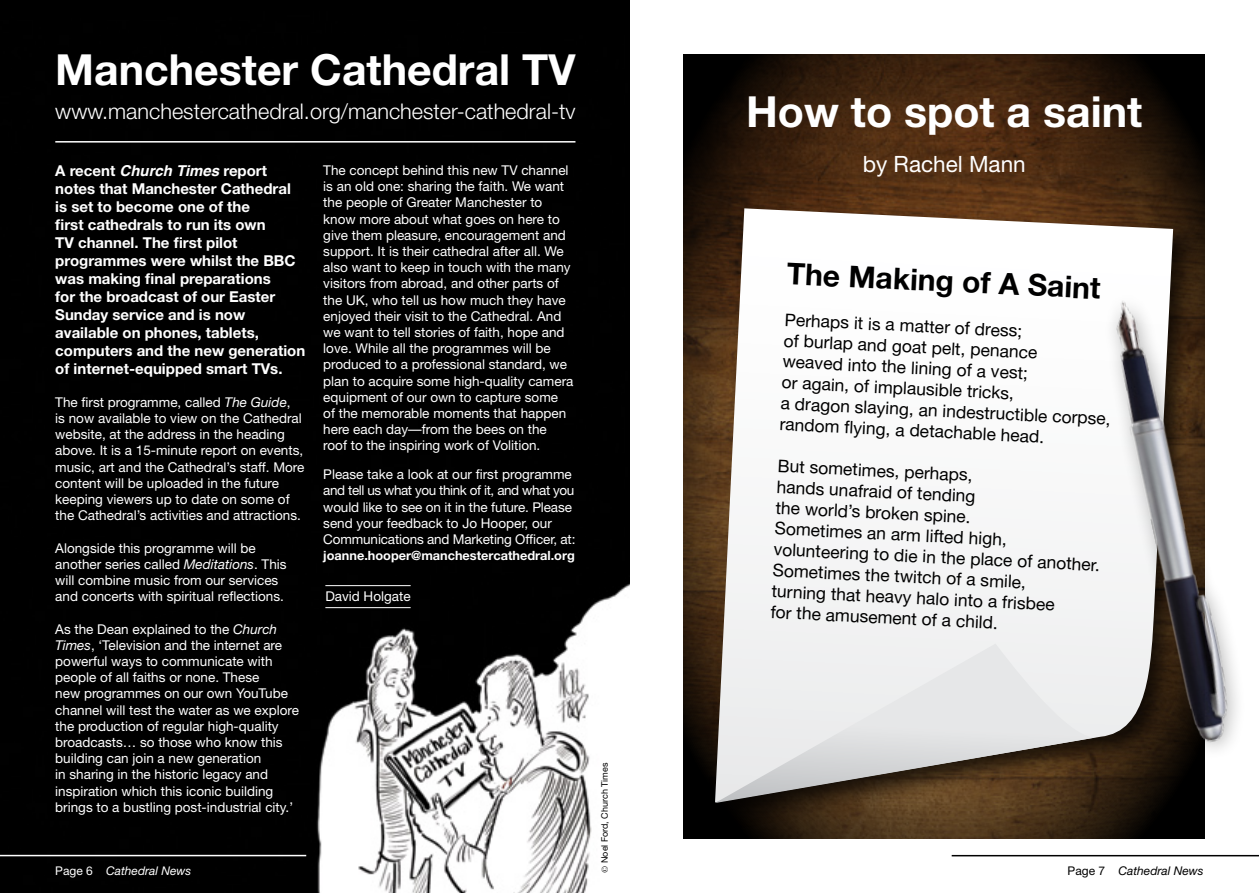
<style>
.page{position:relative;width:1259px;height:893px;background:#fff}
.page>*{position:absolute;margin:0;border:0;box-sizing:border-box;transform-origin:0 0}
.t1{font:700 42.9px "Helvetica Neue";color:#fff}
.t2{font:700 30px "Helvetica Neue";color:#000}
.t3{font:22.5px "Helvetica Neue";color:#fff}
.t4{font:300 21.6px "Helvetica Neue";color:#fff}
.t5{font:17.4px/20.9px "Helvetica Neue";color:#000}
.t6{font:700 15px/18px "Helvetica Neue";color:#fff}
.t7{font:13.5px/16.2px "Helvetica Neue";color:#fff}
.t8{font:700 12.75px "Helvetica Neue";color:#fff}
.t9{font:italic 12px "Helvetica Neue";color:#fff}
.t10{font:italic 12px "Helvetica Neue";color:#000}
.t11{font:9px "Helvetica Neue";color:#000}
.s1{font-family:"Helvetica";font-style:italic}
.s2{font-style:italic}
.s3{font-family:"Cochin"}
.s4{font-style:normal}
</style>
<div class="page">
<img style="left:0;top:0;width:629px;height:893px">
<svg style="left:683px;top:54px;width:522px;height:785px;background:#331e0c"></svg>
<div style="left:707px;top:200px;width:495px;height:630px;background:#000;opacity:.75"></div>
<svg style="left:715px;top:208px;width:458px;height:594px"></svg>
<svg style="left:715px;top:644px;width:381px;height:159px"></svg>
<img style="left:1080px;top:288px;width:157px;height:466px">
<hr style="left:55px;top:141px;width:520px;height:2px;background:#fff">
<hr style="left:325px;top:585px;width:86px;height:1px;background:#fff">
<hr style="left:325px;top:607px;width:86px;height:1px;background:#fff">
<hr style="left:951px;top:855px;width:308px;height:1px;background:#000">
<hr style="left:0;top:855px;width:306px;height:1px;background:#fff">
<h1 class="t1" style="left:55px;top:44px;width:522px">Manchester Cathedral TV</h1>
<h1 class="t1" style="left:746px;top:85px;width:398px">How to spot a saint</h1>
<h3 class="t3" style="left:862px;top:150px;width:164px">by Rachel Mann</h3>
<h3 class="t4" style="left:55px;top:98px;width:522px">www.manchestercathedral.org/manchester-cathedral-tv</h3>
<p class="t6" style="left:55px;top:162px;width:251px">A recent <span class="s1">Church Times</span> report notes that Manchester Cathedral is set to become one of the<br>first cathedrals to run its own<br>TV channel. The first pilot programmes were whilst the BBC was making final preparations<br>for the broadcast of our Easter<br>Sunday service and is now available on phones, tablets, computers and the new generation of internet-equipped smart TVs.</p>
<p class="t7" style="left:55px;top:394px;width:251px">The first programme, called <span class="s2">The Guide</span>,<br>is now available to view on the Cathedral website, at the address in the heading above. It is a 15-minute report on events, music, art and the Cathedral’s staff. More content will be uploaded in the future keeping viewers up to date on some of the Cathedral’s activities and attractions.</p>
<p class="t7" style="left:55px;top:539px;width:233px">Alongside this programme will be another series called <span class="s2">Meditations</span>. This will combine music from our services and concerts with spiritual reflections.</p>
<p class="t7" style="left:55px;top:620px;width:245px">As the Dean explained to the <span class="s2">Church Times</span>, ‘Television and the internet are powerful ways to communicate with people of all faiths or none. These<br>new programmes on our own YouTube channel will test the water as we explore the production of regular high-quality broadcasts… so those who know this building can join a new generation<br>in sharing in the historic legacy and inspiration which this iconic building brings to a bustling post-industrial city.’</p>
<p class="t7" style="left:323px;top:162px;width:252px">The concept behind this new TV channel is an old one: sharing the faith. We want the people of Greater Manchester to know more about what goes on here to give them pleasure, encouragement and support. It is their cathedral after all. We also want to keep in touch with the many visitors from abroad, and other parts of the UK, who tell us how much they have enjoyed their visit to the Cathedral. And we want to tell stories of faith, hope and love. While all the programmes will be produced to a professional standard, we plan to acquire some high-quality camera equipment of our own to capture some<br>of the memorable moments that happen here each day—from the bees on the roof to the inspiring work of Volition.</p>
<p class="t7" style="left:323px;top:466px;width:254px">Please take a look at our first programme and tell us what you think of it, and what you would like to see on it in the future. Please send your feedback to Jo Hooper, our Communications and Marketing Officer, at:</p>
<p class="t8" style="left:323px;top:548px;width:253px">joanne.hooper@manchestercathedral.org</p>
<h2 class="t2" style="left:788px;top:254px;width:315px;rotate:3deg">The Making of A Saint</h2>
<p class="t5" style="left:785px;top:308px;width:332px;rotate:3deg">Perhaps it is a matter of dress;<br>of burlap and goat pelt, penance<br>weaved into the lining of a vest;<br>or again, of implausible tricks,<br>a dragon slaying, an indestructible corpse, random fl ying, a detachable head.</p>
<p class="t5" style="left:778px;top:454px;width:328px;rotate:3deg">But sometimes, perhaps,<br>hands unafraid of tending<br>the world’s broken spine.<br>Sometimes an arm lifted high, volunteering to die in the place of another.<br>Sometimes the twitch of a smile,<br>turning that heavy halo into a frisbee<br>for the amusement of a child.</p>
<p class="t7" style="left:325px;top:588px;width:87px">David Holgate</p>
<p class="t11" style="left:599px;top:873px;width:112px;rotate:-90deg"><span class="s3">©</span> Noel Ford, Church Times</p>
<p class="t9" style="left:55px;top:863px;width:138px"><span class="s4">Page 6</span> Cathedral News</p>
<p class="t10" style="left:1067px;top:863px;width:138px"><span class="s4">Page 7</span> Cathedral News</p>
</div>
